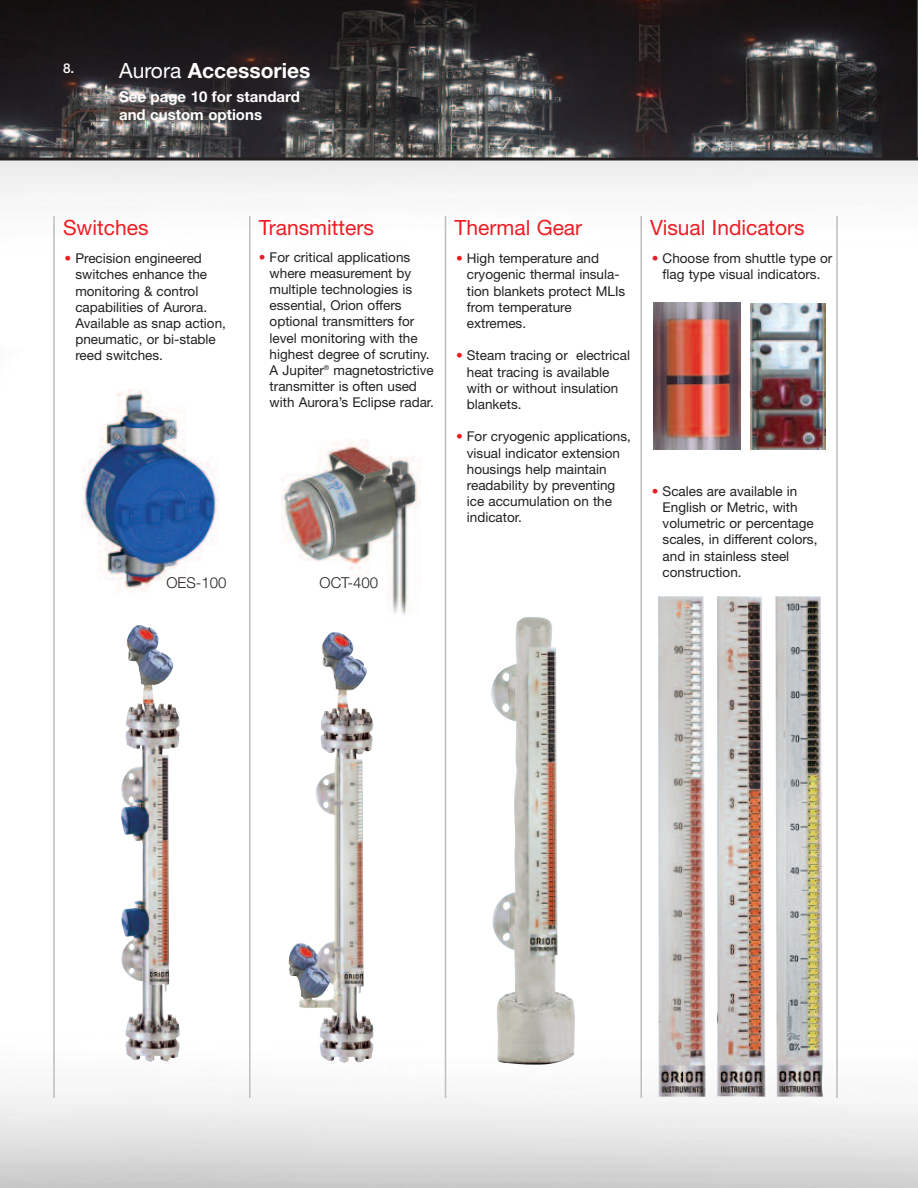
<style>
.page{position:relative;width:918px;height:1188px;background:#fff}
.page>*{position:absolute;margin:0;border:0;box-sizing:border-box;transform-origin:0 0}
.t1{font:21px "Helvetica Neue";color:#ee1d23}
.t2{font:700 21px "Helvetica Neue";color:#fff}
.t3{font:700 15px/18px "Helvetica Neue";color:#fff}
.t4{font:300 15px "Helvetica Neue";color:#231f20}
.t5{font:13.5px/16.2px "Helvetica Neue";color:#231f20}
.t6{font:500 13.5px "Helvetica Neue";color:#fff}
.s1{font-weight:400}
.s2{color:#ee1d23}
</style>
<div class="page">
<img style="left:0;top:160px;width:918px;height:244px">
<img style="left:281px;top:439px;width:139px;height:177px">
<img style="left:491px;top:616px;width:85px;height:450px">
<img style="left:658px;top:596px;width:166px;height:501px">
<hr style="left:53px;top:216px;width:2px;height:882px;background:#bcbdc0">
<hr style="left:249px;top:216px;width:1px;height:882px;background:#bcbdc0">
<hr style="left:445px;top:216px;width:1px;height:882px;background:#bcbdc0">
<hr style="left:640px;top:216px;width:2px;height:882px;background:#bcbdc0">
<hr style="left:836px;top:216px;width:2px;height:882px;background:#bcbdc0">
<img style="left:653px;top:303px;width:87px;height:146px">
<img style="left:750px;top:303px;width:75px;height:147px">
<img style="left:81px;top:390px;width:138px;height:203px">
<img style="left:121px;top:625px;width:59px;height:437px">
<img style="left:288px;top:632px;width:86px;height:431px">
<svg style="left:0;top:0;width:918px;height:158px;background:#333032"></svg>
<hr style="left:0;top:158px;width:918px;height:2px;background:#231f20">
<p class="t6" style="left:63px;top:63px;width:13px">8.</p>
<h1 class="t2" style="left:119px;top:63px;width:193px"><span class="s1">Aurora</span> Accessories</h1>
<p class="t3" style="left:119px;top:89px;width:182px">See page 10 for standard and custom options</p>
<h1 class="t1" style="left:63px;top:220px;width:87px">Switches</h1>
<h1 class="t1" style="left:454px;top:220px;width:129px">Thermal Gear</h1>
<p class="t5" style="left:270px;top:250px;width:166px;text-indent:-11px"><span class="s2">•</span> For critical applications where measurement by multiple technologies is essential, Orion offers optional transmitters for level monitoring with the highest degree of scrutiny.<br>A Jupiter<sup>®</sup> magnetostrictive transmitter is often used with Aurora’s Eclipse radar.</p>
<h1 class="t1" style="left:259px;top:220px;width:117px">Transmitters</h1>
<h1 class="t1" style="left:650px;top:220px;width:156px">Visual Indicators</h1>
<p class="t5" style="left:467px;top:252px;width:160px;text-indent:-11px"><span class="s2">•</span> High temperature and cryogenic thermal insula&shy;tion blankets protect MLIs from temperature extremes.</p>
<p class="t5" style="left:467px;top:349px;width:165px;text-indent:-11px"><span class="s2">•</span> Steam tracing or electrical heat tracing is available with or without insulation blankets.</p>
<p class="t5" style="left:467px;top:430px;width:165px;text-indent:-11px"><span class="s2">•</span> For cryogenic applications, visual indicator extension housings help maintain readability by preventing ice accumulation on the indicator.</p>
<p class="t5" style="left:652px;top:252px;width:182px;text-align:center"><span class="s2">•</span> Choose from shuttle type or flag type visual indicators.</p>
<p class="t5" style="left:75px;top:252px;width:152px;text-indent:-11px"><span class="s2">•</span> Precision engineered switches enhance the monitoring &amp; control capabilities of Aurora.<br>Available as snap action, pneumatic, or bi-stable reed switches.</p>
<p class="t5" style="left:663px;top:484px;width:156px;text-indent:-11px"><span class="s2">•</span> Scales are available in<br>English or Metric, with volumetric or percentage scales, in different colors, and in stainless steel construction.</p>
<p class="t4" style="left:166px;top:577px;width:62px">OES-100</p>
<p class="t4" style="left:320px;top:577px;width:60px">OCT-400</p>
</div>
